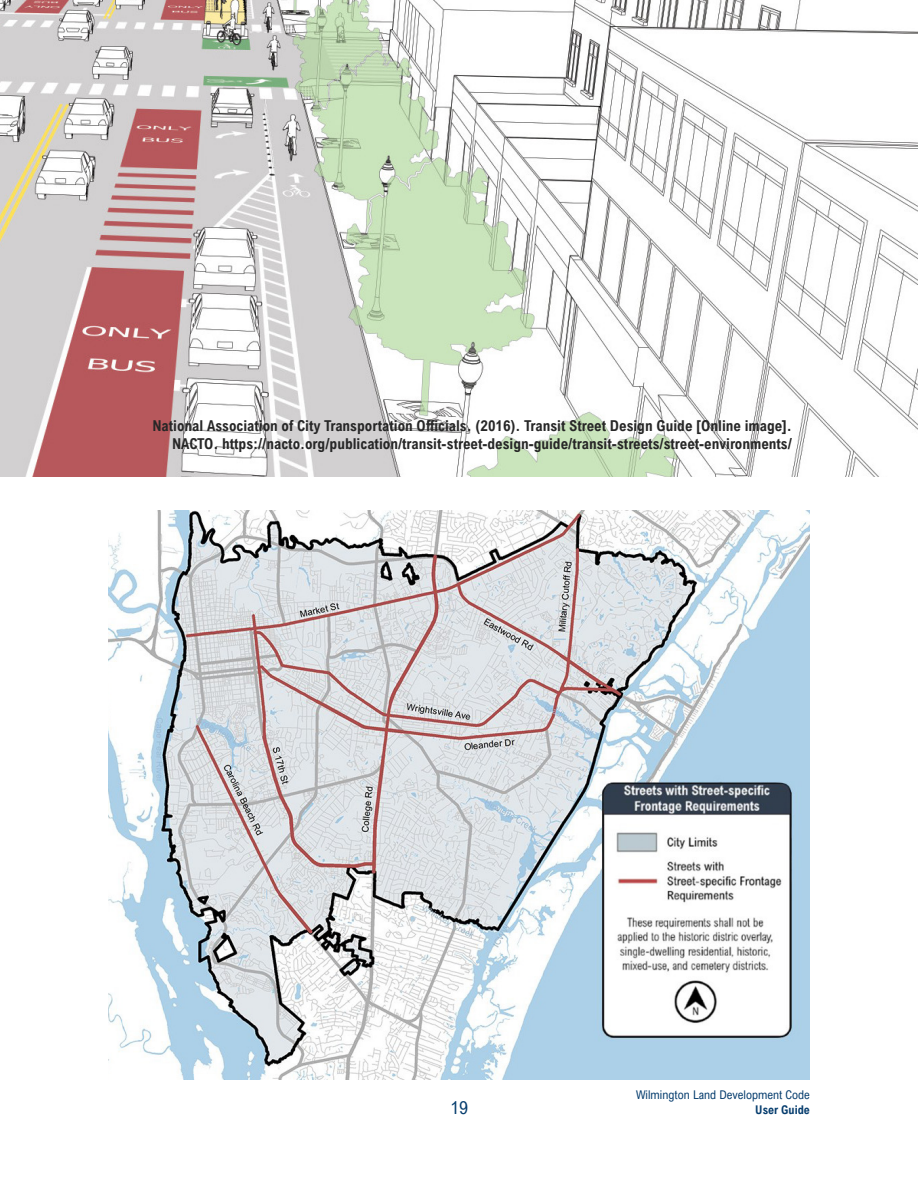
<style>
.page{position:relative;width:918px;height:1188px;background:#fff}
.page>*{position:absolute;margin:0;border:0;box-sizing:border-box;transform-origin:0 0}
.t1{font:18px "Arial Nova Cond";color:#063d6e}
.Section_Header{font:700 15px/18px "Arial Nova Cond";color:#272727;text-align:right}
.t2{font:12px "Arial Nova Cond";color:#063d6e}
.t3{font:700 12px "Arial Nova Cond";color:#063d6e}
</style>
<div class="page">
<img style="left:108px;top:510px;width:702px;height:570px">
<img style="left:0;top:0;width:918px;height:477px">
<p class="Section_Header" style="left:152px;top:416px;width:641px">National Association of City Transportation Officials. (2016). Transit Street Design Guide [Online image].<br>NACTO. https://nacto.org/publication/transit-street-design-guide/transit-streets/street-environments/</p>
<p class="t1" style="left:450px;top:1096px;width:19px">19</p>
<p class="t2" style="left:636px;top:1088px;width:175px">Wilmington Land Development Code</p>
<p class="t3" style="left:755px;top:1102px;width:56px">User Guide</p>
</div>
